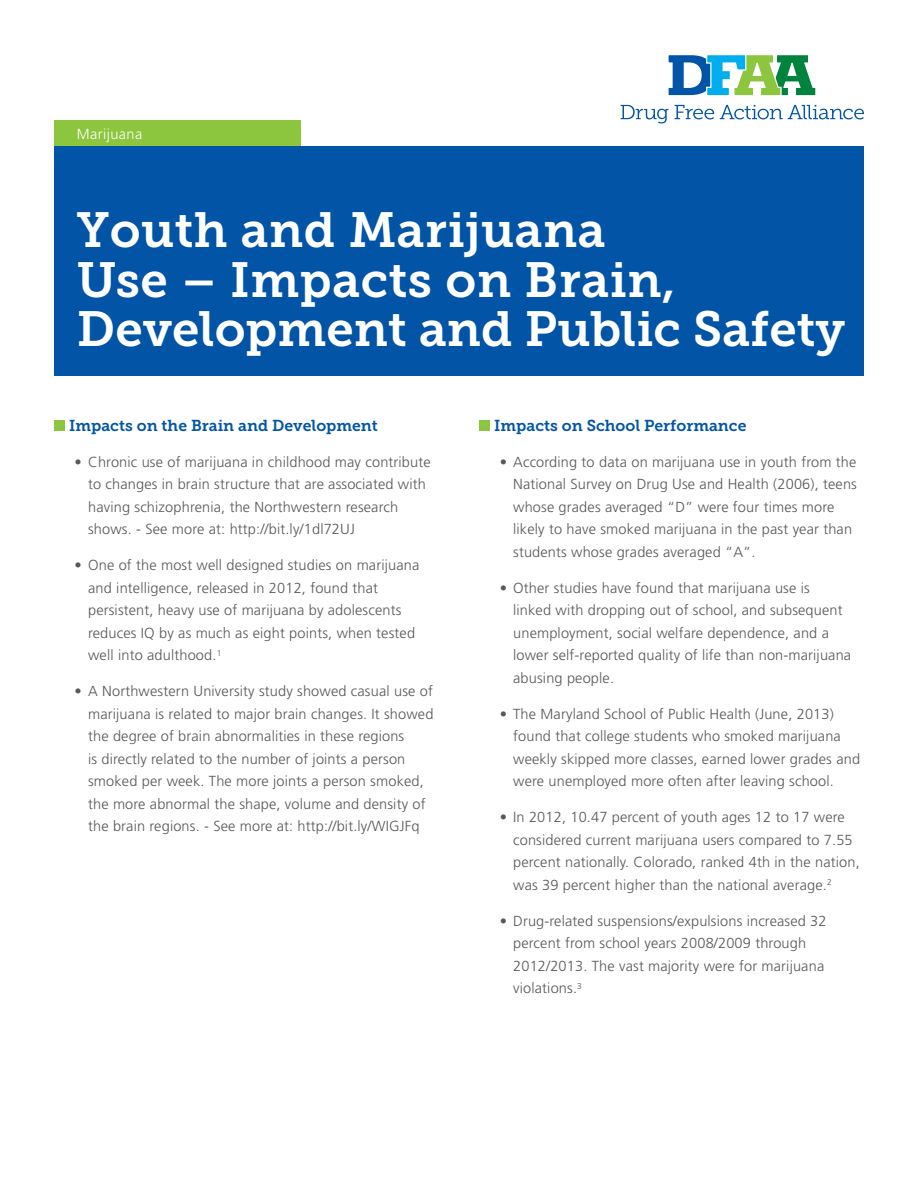
<style>
.page{position:relative;width:918px;height:1188px;background:#fff}
.page>*{position:absolute;margin:0;border:0;box-sizing:border-box;transform-origin:0 0}
.t1{font:49.2px/49.2px "Museo Slab 700";letter-spacing:.005em;color:#fff}
.t2{font:15.75px "Museo Slab 700";color:#0154a6}
.bullet{font:300 14.55px/22.5px "Frutiger";letter-spacing:.01em;color:#57585a}
.t3{font:300 14.55px "Frutiger";letter-spacing:.03em;color:#fff}
</style>
<div class="page">
<div style="left:54px;top:420px;width:11px;height:11px;background:#8bc63e"></div>
<div style="left:479px;top:420px;width:11px;height:11px;background:#8bc63e"></div>
<div style="left:54px;top:121px;width:247px;height:25px;background:#8bc63e"></div>
<div style="left:54px;top:146px;width:810px;height:230px;background:#0154a6"></div>
<svg style="left:621px;top:105px;width:47px;height:19px"></svg>
<svg style="left:675px;top:105px;width:39px;height:14px"></svg>
<svg style="left:720px;top:105px;width:144px;height:14px"></svg>
<svg style="left:668px;top:55px;width:148px;height:41px"></svg>
<p class="t3" style="left:77px;top:125px;width:67px">Marijuana</p>
<p class="t1" style="left:77px;top:206px;width:770px">Youth and Marijuana<br>Use – Impacts on Brain,<br>Development and Public Safety</p>
<p class="t2" style="left:69px;top:416px;width:310px">Impacts on the Brain and Development</p>
<p class="bullet" style="left:88px;top:451px;width:344px;text-indent:-14px">• Chronic use of marijuana in childhood may contribute to changes in brain structure that are associated with having schizophrenia, the Northwestern research shows. - See more at: http://bit.ly/1dl72UJ</p>
<p class="bullet" style="left:88px;top:554px;width:333px;text-indent:-14px">• One of the most well designed studies on marijuana and intelligence, released in 2012, found that persistent, heavy use of marijuana by adolescents reduces IQ by as much as eight points, when tested well into adulthood.<sup>1</sup></p>
<p class="bullet" style="left:88px;top:680px;width:347px;text-indent:-14px">• A Northwestern University study showed casual use of marijuana is related to major brain changes. It showed the degree of brain abnormalities in these regions<br>is directly related to the number of joints a person smoked per week. The more joints a person smoked, the more abnormal the shape, volume and density of the brain regions. - See more at: http://bit.ly/WIGJFq</p>
<p class="t2" style="left:494px;top:416px;width:254px">Impacts on School Performance</p>
<p class="bullet" style="left:513px;top:451px;width:345px;text-indent:-14px">• According to data on marijuana use in youth from the National Survey on Drug Use and Health (2006), teens whose grades averaged “D” were four times more likely to have smoked marijuana in the past year than students whose grades averaged “A”.</p>
<p class="bullet" style="left:513px;top:577px;width:340px;text-indent:-14px">• Other studies have found that marijuana use is linked with dropping out of school, and subsequent unemployment, social welfare dependence, and a lower self-reported quality of life than non-marijuana abusing people.</p>
<p class="bullet" style="left:513px;top:703px;width:348px;text-indent:-14px">• The Maryland School of Public Health (June, 2013) found that college students who smoked marijuana weekly skipped more classes, earned lower grades and were unemployed more often after leaving school.</p>
<p class="bullet" style="left:513px;top:806px;width:348px;text-indent:-14px">• In 2012, 10.47 percent of youth ages 12 to 17 were considered current marijuana users compared to 7.55 percent nationally. Colorado, ranked 4th in the nation, was 39 percent higher than the national average.<sup>2</sup></p>
<p class="bullet" style="left:513px;top:910px;width:315px;text-indent:-14px">• Drug-related suspensions/expulsions increased 32 percent from school years 2008/2009 through 2012/2013. The vast majority were for marijuana violations.<sup>3</sup></p>
</div>
